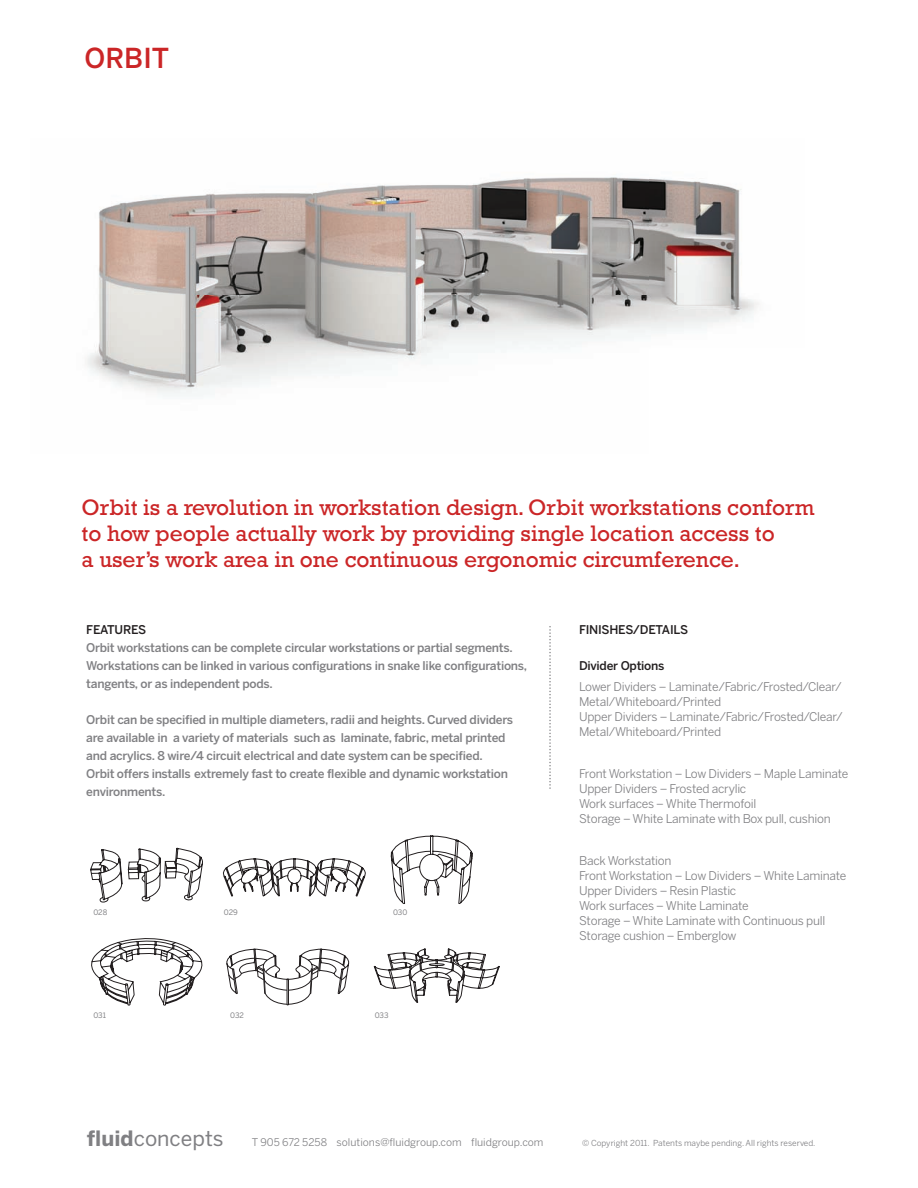
<style>
.page{position:relative;width:918px;height:1188px;background:#fff}
.page>*{position:absolute;margin:0;border:0;box-sizing:border-box;transform-origin:0 0}
.t1{font:500 27.3px "Benton Sans";color:#cb2627}
.t2{font:22.8px/26.1px "Rockwell";color:#cb2627}
.t3{font:21px "Benton Sans";color:#808083}
.t4{font:500 12px/18px "Benton Sans";letter-spacing:-.02em;color:#808083}
.t5{font:12px/15px "Benton Sans";letter-spacing:-.02em;color:#808083}
.t6{font:500 12px "Benton Sans";letter-spacing:-.02em;color:#231f20}
.t7{font:10.5px "Benton Sans";color:#808083}
.t8{font:8.25px "Benton Sans";color:#808083}
.t9{font:7.5px "Benton Sans";letter-spacing:-.005em;color:#808083}
.s1{font-weight:700}
</style>
<div class="page">
<svg style="left:549px;top:626px;width:2px;height:163px"></svg>
<img style="left:87px;top:177px;width:672px;height:219px">
<svg style="left:223px;top:858px;width:143px;height:39px"></svg>
<svg style="left:90px;top:848px;width:113px;height:158px"></svg>
<svg style="left:390px;top:836px;width:83px;height:68px"></svg>
<svg style="left:226px;top:948px;width:274px;height:58px"></svg>
<h1 class="t1" style="left:84px;top:41px;width:86px">ORBIT</h1>
<h2 class="t2" style="left:82px;top:494px;width:734px">Orbit is a revolution in workstation design. Orbit workstations conform to how people actually work by providing single location access to<br>a user’s work area in one continuous ergonomic circumference.</h2>
<p class="t6" style="left:86px;top:622px;width:61px">FEATURES</p>
<p class="t4" style="left:86px;top:638px;width:442px">Orbit workstations can be complete circular workstations or partial segments.<br>Workstations can be linked in various configurations in snake like configurations, tangents, or as independent pods.</p>
<p class="t4" style="left:86px;top:710px;width:428px">Orbit can be specified in multiple diameters, radii and heights. Curved dividers are available in a variety of materials such as laminate, fabric, metal printed and acrylics. 8 wire/4 circuit electrical and date system can be specified.<br>Orbit offers installs extremely fast to create flexible and dynamic workstation environments.</p>
<p class="t9" style="left:93px;top:908px;width:15px">028</p>
<p class="t9" style="left:224px;top:908px;width:15px">029</p>
<p class="t9" style="left:393px;top:908px;width:16px">030</p>
<p class="t9" style="left:93px;top:1010px;width:14px">031</p>
<p class="t9" style="left:230px;top:1010px;width:15px">032</p>
<p class="t9" style="left:375px;top:1010px;width:15px">033</p>
<p class="t6" style="left:579px;top:622px;width:111px">FINISHES/DETAILS</p>
<p class="t6" style="left:579px;top:658px;width:87px">Divider Options</p>
<p class="t5" style="left:579px;top:679px;width:265px">Lower Dividers – Laminate/Fabric/Frosted/Clear/ Metal/Whiteboard/Printed<br>Upper Dividers – Laminate/Fabric/Frosted/Clear/ Metal/Whiteboard/Printed</p>
<p class="t5" style="left:579px;top:766px;width:271px">Front Workstation – Low Dividers – Maple Laminate Upper Dividers – Frosted acrylic<br>Work surfaces – White Thermofoil<br>Storage – White Laminate with Box pull, cushion</p>
<p class="t5" style="left:579px;top:853px;width:269px">Back Workstation<br>Front Workstation – Low Dividers – White Laminate Upper Dividers – Resin Plastic<br>Work surfaces – White Laminate<br>Storage – White Laminate with Continuous pull Storage cushion – Emberglow</p>
<h3 class="t3" style="left:87px;top:1126px;width:138px"><span class="s1">fluid</span>concepts</h3>
<p class="t7" style="left:252px;top:1136px;width:293px">T 905 672 5258 solutions@fluidgroup.com fluidgroup.com</p>
<p class="t8" style="left:582px;top:1138px;width:235px">© Copyright 2011. Patents maybe pending. All rights reserved.</p>
</div>
